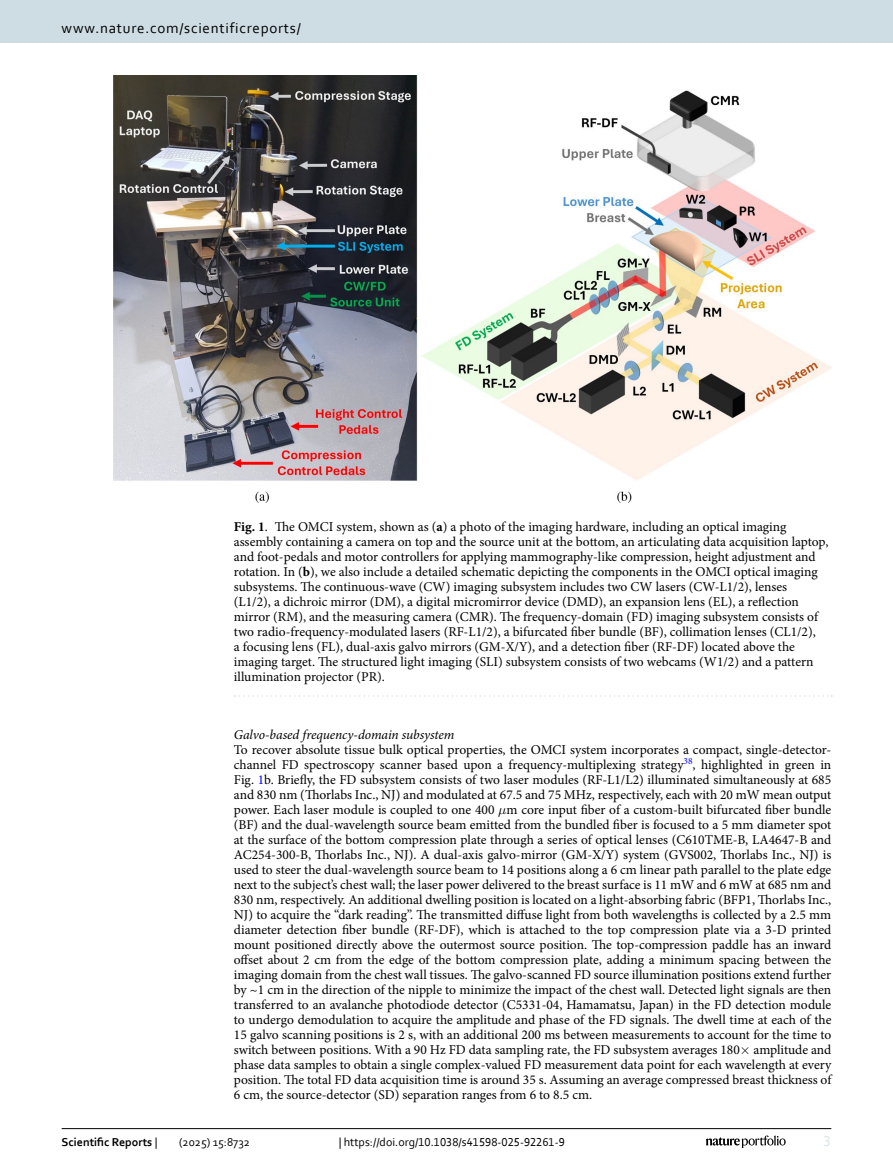
<style>
.page{position:relative;width:893px;height:1174px;background:#fff}
.page>*{position:absolute;margin:0;border:0;box-sizing:border-box;transform-origin:0 0}
.t1{font:15px "Corbel";letter-spacing:.05em;color:#000}
.t2{font:15px "Corbel";color:#d9e4eb}
.Body_Text{font:13.5px/15px "Minion Pro";color:#000;text-align:justify}
.Figure_Caption{font:13.5px/15px "Minion Pro";color:#000}
.Head_3{font:italic 13.5px "Minion Pro";letter-spacing:-.005em;color:#000}
.t3{font:12px "Corbel";color:#000}
.t4{font:700 12px "Corbel";color:#000}
.s1{font-weight:700}
.s2{color:#00f}
.s3{font-family:"LM Math Italic 9"}
.s4{font-weight:400}
</style>
<div class="page">
<img style="left:113px;top:76px;width:718px;height:427px">
<svg style="left:235px;top:695px;width:597px;height:1px"></svg>
<hr style="left:62px;top:1128px;width:769px;height:1px;background:#000">
<svg style="left:706px;top:1135px;width:80px;height:12px"></svg>
<div style="left:0;top:0;width:893px;height:43px;background:#cedde4"></div>
<p class="t1" style="left:62px;top:18px;width:241px">www.nature.com/scientificreports/</p>
<p class="Figure_Caption" style="left:234px;top:519px;width:596px"><span class="s1">Fig. 1</span>. The OMCI system, shown as (<span class="s1">a</span>) a photo of the imaging hardware, including an optical imaging assembly containing a camera on top and the source unit at the bottom, an articulating data acquisition laptop, and foot-pedals and motor controllers for applying mammography-like compression, height adjustment and rotation. In (<span class="s1">b</span>), we also include a detailed schematic depicting the components in the OMCI optical imaging subsystems. The continuous-wave (CW) imaging subsystem includes two CW lasers (CW-L1/2), lenses<br>(L1/2), a dichroic mirror (DM), a digital micromirror device (DMD), an expansion lens (EL), a reflection mirror (RM), and the measuring camera (CMR). The frequency-domain (FD) imaging subsystem consists of two radio-frequency-modulated lasers (RF-L1/2), a bifurcated fiber bundle (BF), collimation lenses (CL1/2),<br>a focusing lens (FL), dual-axis galvo mirrors (GM-X/Y), and a detection fiber (RF-DF) located above the imaging target. The structured light imaging (SLI) subsystem consists of two webcams (W1/2) and a pattern illumination projector (PR).</p>
<p class="Head_3" style="left:234px;top:725px;width:222px">Galvo-based frequency-domain subsystem</p>
<p class="Body_Text" style="left:234px;top:742px;width:599px">To recover absolute tissue bulk optical properties, the OMCI system incorporates a compact, single-detector&shy;channel FD spectroscopy scanner based upon a frequency-multiplexing strategy<sup>38</sup>, highlighted in green in Fig. <span class="s2">1</span>b. Briefly, the FD subsystem consists of two laser modules (RF-L1/L2) illuminated simultaneously at 685 and 830 nm (Thorlabs Inc., NJ) and modulated at 67.5 and 75 MHz, respectively, each with 20 mW mean output power. Each laser module is coupled to one 400 <span class="s3">µ</span>m core input fiber of a custom-built bifurcated fiber bundle (BF) and the dual-wavelength source beam emitted from the bundled fiber is focused to a 5 mm diameter spot at the surface of the bottom compression plate through a series of optical lenses (C610TME-B, LA4647-B and AC254-300-B, Thorlabs Inc., NJ). A dual-axis galvo-mirror (GM-X/Y) system (GVS002, Thorlabs Inc., NJ) is used to steer the dual-wavelength source beam to 14 positions along a 6 cm linear path parallel to the plate edge next to the subject’s chest wall; the laser power delivered to the breast surface is 11 mW and 6 mW at 685 nm and 830 nm, respectively. An additional dwelling position is located on a light-absorbing fabric (BFP1, Thorlabs Inc., NJ) to acquire the “dark reading”. The transmitted diffuse light from both wavelengths is collected by a 2.5 mm diameter detection fiber bundle (RF-DF), which is attached to the top compression plate via a 3-D printed mount positioned directly above the outermost source position. The top-compression paddle has an inward offset about 2 cm from the edge of the bottom compression plate, adding a minimum spacing between the imaging domain from the chest wall tissues. The galvo-scanned FD source illumination positions extend further by ~1 cm in the direction of the nipple to minimize the impact of the chest wall. Detected light signals are then transferred to an avalanche photodiode detector (C5331-04, Hamamatsu, Japan) in the FD detection module to undergo demodulation to acquire the amplitude and phase of the FD signals. The dwell time at each of the 15 galvo scanning positions is 2 s, with an additional 200 ms between measurements to account for the time to switch between positions. With a 90 Hz FD data sampling rate, the FD subsystem averages 180 amplitude and phase data samples to obtain a single complex-valued FD measurement data point for each wavelength at every position. The total FD data acquisition time is around 35 s. Assuming an average compressed breast thickness of 6 cm, the source-detector (SD) separation ranges from 6 to 8.5 cm.</p>
<p class="t4" style="left:62px;top:1134px;width:97px">Scientific Reports <span class="s4">|</span></p>
<p class="t3" style="left:179px;top:1134px;width:72px">(2025) 15:8732</p>
<p class="t3" style="left:339px;top:1134px;width:228px">| https://doi.org/10.1038/s41598-025-92261-9</p>
<p class="t2" style="left:824px;top:1132px;width:9px">3</p>
</div>
